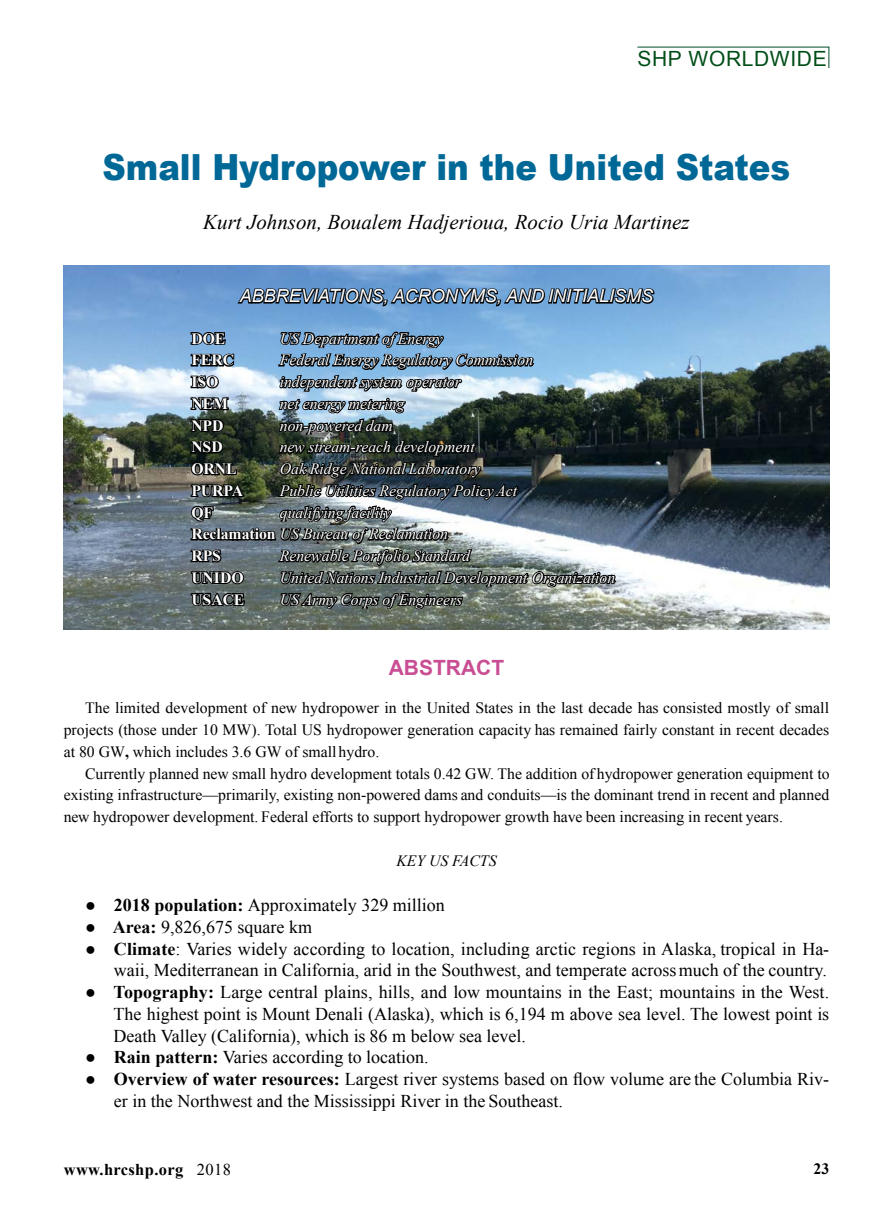
<style>
.page{position:relative;width:893px;height:1212px;background:#fff}
.page>*{position:absolute;margin:0;border:0;box-sizing:border-box;transform-origin:0 0}
.t1{font:900 36px "Arial";color:#006896;scale:.9 1}
.t2{font:italic 21px "Times New Roman";color:#000}
.t3{font:21px "Arial";letter-spacing:.03em;color:#004e17}
.t4{font:700 21px "Arial";color:#c94e93}
.t5{font:18px/21.8px "Times New Roman";color:#000;text-align:right}
.t6{font:italic 18px "Arial";color:#fff}
.t7{font:700 16.5px "Times New Roman";letter-spacing:.02em;color:#000}
.t8{font:15.75px/21.8px "Times New Roman";color:#000;text-align:justify}
.t9{font:italic 15.75px/21.8px "Times New Roman";color:#fff}
.t10{font:700 15.75px "Times New Roman";letter-spacing:-.005em;color:#fff}
.t11{font:italic 15.75px "Times New Roman";color:#000}
.t12{font:700 15.75px "Times New Roman";color:#000}
.s1{font-weight:700;font-style:normal}
.s2{font-weight:700}
.s3{font-weight:400}
</style>
<div class="page">
<hr style="left:637px;top:47px;width:192px;height:1px;background:#004d2a">
<svg style="left:828px;top:47px;width:1px;height:21px"></svg>
<img style="left:64px;top:266px;width:765px;height:363px">
<img style="left:189px;top:265px;width:466px;height:365px">
<p class="t3" style="left:637px;top:44px;width:191px">SHP WORLDWIDE</p>
<h1 class="t1" style="left:103px;top:141px;width:766px">Small Hydropower in the United States</h1>
<p class="t2" style="left:203px;top:207px;width:488px">Kurt Johnson, Boualem Hadjerioua, Rocio Uria Martinez</p>
<p class="t6" style="left:240px;top:284px;width:415px">ABBREVIATIONS, ACRONYMS, AND INITIALISMS</p>
<p class="t10" style="left:191px;top:327px;width:36px">DOE</p>
<p class="t9" style="left:280px;top:327px;width:165px">US Department of Energy</p>
<p class="t10" style="left:191px;top:349px;width:44px">FERC</p>
<p class="t9" style="left:280px;top:349px;width:255px">Federal Energy Regulatory Commission</p>
<p class="t10" style="left:191px;top:370px;width:29px">ISO</p>
<p class="t9" style="left:280px;top:371px;width:182px">independent system operator</p>
<p class="t10" style="left:191px;top:392px;width:38px">NEM</p>
<p class="t9" style="left:280px;top:392px;width:126px">net energy metering</p>
<p class="t10" style="left:191px;top:414px;width:34px">NPD</p>
<p class="t9" style="left:280px;top:414px;width:115px">non-powered dam</p>
<p class="t10" style="left:191px;top:436px;width:33px">NSD</p>
<p class="t9" style="left:280px;top:436px;width:196px">new stream-reach development</p>
<p class="t10" style="left:191px;top:457px;width:47px">ORNL</p>
<p class="t9" style="left:280px;top:458px;width:202px">Oak Ridge National Laboratory</p>
<p class="t10" style="left:191px;top:479px;width:53px">PURPA</p>
<p class="t9" style="left:280px;top:479px;width:239px">Public Utilities Regulatory Policy Act</p>
<p class="t10" style="left:191px;top:501px;width:23px">QF</p>
<p class="t9" style="left:191px;top:501px;width:258px;text-indent:88px">qualifying facility<br><span class="s1">Reclamation</span> US Bureau of Reclamation<br><span class="s1">RPS</span></p>
<p class="t9" style="left:280px;top:545px;width:192px">Renewable Portfolio Standard</p>
<p class="t10" style="left:191px;top:566px;width:54px">UNIDO</p>
<p class="t9" style="left:280px;top:566px;width:337px">United Nations Industrial Development Organization</p>
<p class="t10" style="left:191px;top:588px;width:55px">USACE</p>
<p class="t9" style="left:280px;top:588px;width:184px">US Army Corps of Engineers</p>
<p class="t4" style="left:389px;top:653px;width:117px">ABSTRACT</p>
<p class="t8" style="left:64px;top:697px;width:767px;text-indent:21px">The limited development of new hydropower in the United States in the last decade has consisted mostly of small projects (those under 10 MW). Total US hydropower generation capacity has remained fairly constant in recent decades at 80 GW<span class="s2">,</span> which includes 3.6 GW of small hydro.</p>
<p class="t8" style="left:64px;top:762px;width:767px;text-indent:21px">Currently planned new small hydro development totals 0.42 GW. The addition of hydropower generation equipment to existing infrastructure—primarily, existing non-powered dams and conduits—is the dominant trend in recent and planned new hydropower development. Federal efforts to support hydropower growth have been increasing in recent years.</p>
<p class="t11" style="left:396px;top:849px;width:102px">KEY US FACTS</p>
<p class="t5" style="left:85px;top:893px;width:361px"><span class="s2">● 2018 population:</span> Approximately 329 million</p>
<p class="t5" style="left:85px;top:915px;width:229px"><span class="s2">● Area:</span> 9,826,675 square km</p>
<p class="t5" style="left:85px;top:937px;width:746px"><span class="s2">● Climate</span>: Varies widely according to location, including arctic regions in Alaska, tropical in Ha&shy;waii, Mediterranean in California, arid in the Southwest, and temperate across much of the country.</p>
<p class="t5" style="left:114px;top:980px;width:717px;text-align:justify;text-indent:-29px"><span class="s2">● Topography:</span> Large central plains, hills, and low mountains in the East; mountains in the West.<br>The highest point is Mount Denali (Alaska), which is 6,194 m above sea level. The lowest point is Death Valley (California), which is 86 m below sea level.</p>
<p class="t5" style="left:85px;top:1046px;width:345px"><span class="s2">● Rain pattern:</span> Varies according to location.</p>
<p class="t5" style="left:114px;top:1067px;width:717px;text-align:left;text-indent:-29px"><span class="s2">● Overview of water resources:</span> Largest river systems based on flow volume are the Columbia Riv&shy;er in the Northwest and the Mississippi River in the Southeast.</p>
<p class="t7" style="left:64px;top:1157px;width:169px">www.hrcshp.org <span class="s3">2018</span></p>
<p class="t12" style="left:813px;top:1157px;width:17px">23</p>
</div>
